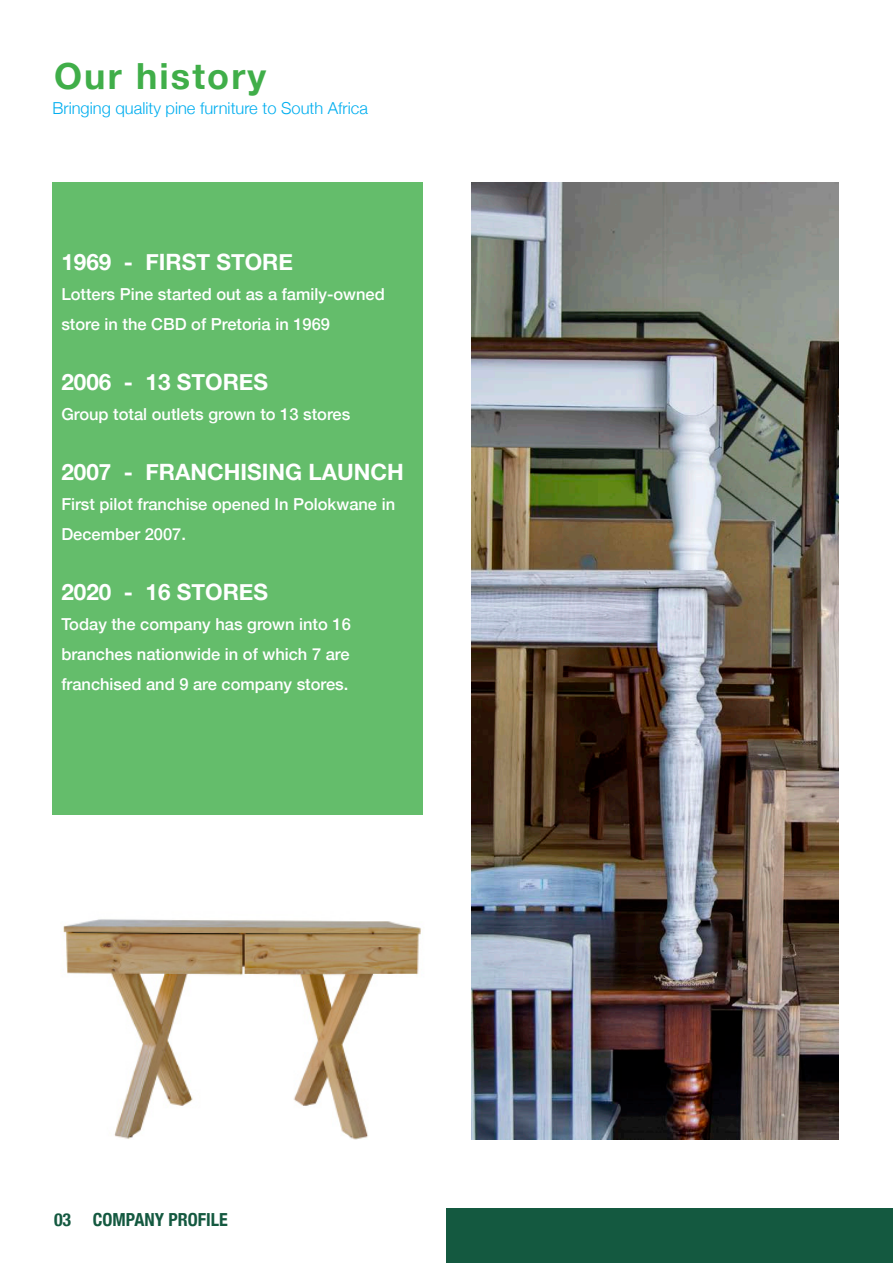
<style>
.page{position:relative;width:893px;height:1263px;background:#fff}
.page>*{position:absolute;margin:0;border:0;box-sizing:border-box;transform-origin:0 0}
.t1{font:700 36px "Helvetica Neue";letter-spacing:.06em;color:#40ae49}
.t2{font:700 22.5px "Helvetica Neue";color:#fff}
.t3{font:700 condensed 18px "Helvetica Neue";color:#145940}
.t4{font:500 16.5px/30px "Helvetica Neue";color:#fff}
.t5{font:300 16.5px "Helvetica Neue";color:#00aeef}
</style>
<div class="page">
<div style="left:52px;top:182px;width:371px;height:633px;background:#64bd6b"></div>
<div style="left:446px;top:1209px;width:447px;height:54px;background:#145940"></div>
<img style="left:472px;top:182px;width:367px;height:958px">
<img style="left:63px;top:919px;width:358px;height:221px">
<p class="t1" style="left:54px;top:48px;width:214px">Our history</p>
<p class="t5" style="left:52px;top:95px;width:317px">Bringing quality pine furniture to South Africa</p>
<p class="t2" style="left:61px;top:245px;width:233px">1969 - FIRST STORE</p>
<p class="t4" style="left:61px;top:278px;width:325px">Lotters Pine started out as a family-owned store in the CBD of Pretoria in 1969</p>
<p class="t2" style="left:61px;top:365px;width:208px">2006 - 13 STORES</p>
<p class="t4" style="left:61px;top:398px;width:290px">Group total outlets grown to 13 stores</p>
<p class="t2" style="left:61px;top:455px;width:344px">2007 - FRANCHISING LAUNCH</p>
<p class="t4" style="left:61px;top:488px;width:335px">First pilot franchise opened In Polokwane in<br>December 2007.</p>
<p class="t2" style="left:61px;top:575px;width:208px">2020 - 16 STORES</p>
<p class="t4" style="left:61px;top:608px;width:291px;text-align:justify">Today the company has grown into 16 branches nationwide in of which 7 are franchised and 9 are company stores.</p>
<p class="t3" style="left:54px;top:1205px;width:175px">03 COMPANY PROFILE</p>
</div>
